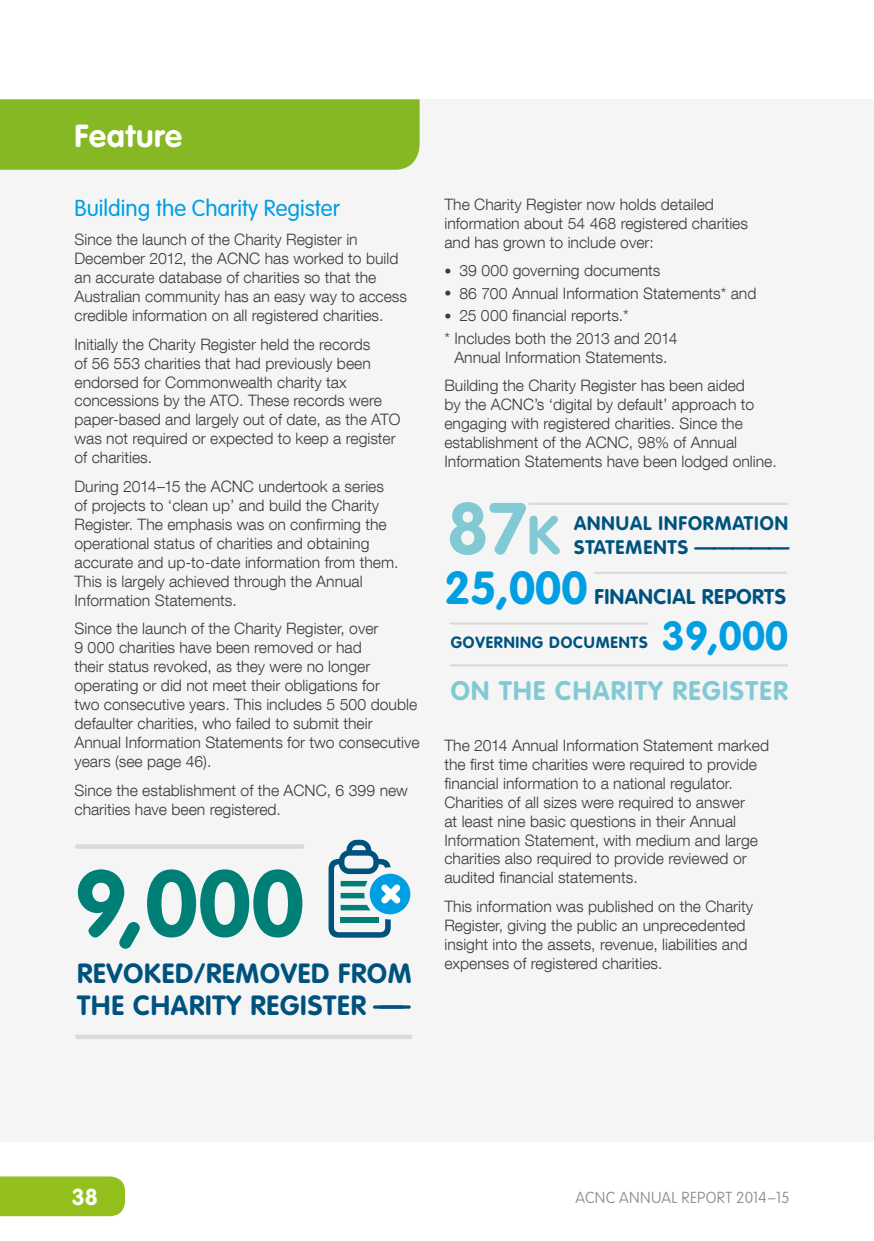
<style>
.page{position:relative;width:874px;height:1241px;background:#fff}
.page>*{position:absolute;margin:0;border:0;box-sizing:border-box;transform-origin:0 0}
.t1{font:700 92.4px "VAG Rounded";color:#007f77}
.t2{font:700 71.92px "VAG Rounded";color:#81cad4}
.t3{font:700 45.68px "VAG Rounded";color:#009ee3}
.t4{font:700 40.25px "VAG Rounded";color:#009ee3}
.Heading_case_study{font:700 31.5px "VAG Rounded";letter-spacing:.025em;color:#fff}
.t5{font:700 27.47px/32.9px "VAG Rounded";letter-spacing:.03em;color:#00527e}
.t6{font:700 26.43px "VAG Rounded";letter-spacing:.05em;color:#81cad4}
.Heading_2_-_Blue{font:300 22.75px "VAG Rounded";color:#009ee3}
.t7{font:700 22.75px "VAG Rounded";color:#fff}
.t8{font:700 21px "VAG Rounded";letter-spacing:.025em;color:#00527e}
.t9{font:700 19.43px "VAG Rounded";letter-spacing:.05em;color:#00527e}
.t10{font:700 16.1px "VAG Rounded";letter-spacing:.05em;color:#00527e}
.Feature_body{font:300 15.75px/18.9px "Helvetica Neue LT Com";color:#3c3b3b}
.t11{font:100 15.75px "VAG Rounded";letter-spacing:.02em;color:#898e90}
.s1{font-size:14px}
.s2{font-size:53.73px}
</style>
<div class="page">
<div style="left:0;top:1176px;width:125px;height:39px;background:#94c01e"></div>
<div style="left:0;top:99px;width:873px;height:1042px;background:#f5f5f5"></div>
<div style="left:0;top:99px;width:419px;height:71px;background:#86b824"></div>
<hr style="left:77px;top:844px;width:225px;height:4px;background:#dadad9">
<svg style="left:77px;top:1034px;width:333px;height:4px"></svg>
<div style="left:369px;top:873px;width:41px;height:41px;background:#009ee3;border-radius:20px"></div>
<svg style="left:328px;top:839px;width:72px;height:98px"></svg>
<div style="left:340px;top:916px;width:38px;height:6px;background:#007f77"></div>
<hr style="left:529px;top:502px;width:257px;height:3px;background:#dadad9">
<hr style="left:594px;top:571px;width:191px;height:3px;background:#dadad9">
<hr style="left:450px;top:622px;width:197px;height:2px;background:#dadad9">
<hr style="left:450px;top:664px;width:336px;height:2px;background:#dadad9">
<p class="Heading_case_study" style="left:74px;top:117px;width:109px">Feature</p>
<p class="Heading_2_-_Blue" style="left:74px;top:195px;width:267px">Building the Charity Register</p>
<p class="Feature_body" style="left:74px;top:230px;width:334px">Since the launch of the Charity Register in December 2012, the ACNC has worked to build an accurate database of charities so that the Australian community has an easy way to access credible information on all registered charities.</p>
<p class="Feature_body" style="left:74px;top:334px;width:327px">Initially the Charity Register held the records<br>of 56 553 charities that had previously been endorsed for Commonwealth charity tax concessions by the ATO. These records were paper‑based and largely out of date, as the ATO was not required or expected to keep a register of charities.</p>
<p class="Feature_body" style="left:74px;top:476px;width:325px">During 2014–15 the ACNC undertook a series of projects to ‘clean up’ and build the Charity Register. The emphasis was on confirming the operational status of charities and obtaining accurate and up‑to‑date information from them.<br>This is largely achieved through the Annual Information Statements.</p>
<p class="Feature_body" style="left:74px;top:619px;width:346px">Since the launch of the Charity Register, over<br>9 000 charities have been removed or had<br>their status revoked, as they were no longer operating or did not meet their obligations for<br>two consecutive years. This includes 5 500 double defaulter charities, who failed to submit their Annual Information Statements for two consecutive years (see page 46).</p>
<p class="Feature_body" style="left:74px;top:780px;width:335px">Since the establishment of the ACNC, 6 399 new charities have been registered.</p>
<p class="t1" style="left:74px;top:849px;width:231px">9,000</p>
<p class="t5" style="left:77px;top:956px;width:336px">REVOKED/REMOVED FROM<br>THE CHARITY REGISTER ——</p>
<p class="Feature_body" style="left:444px;top:194px;width:305px">The Charity Register now holds detailed information about 54 468 registered charities and has grown to include over:</p>
<p class="Feature_body" style="left:444px;top:261px;width:217px"><span class="s1">•</span> 39 000 governing documents</p>
<p class="Feature_body" style="left:444px;top:283px;width:313px"><span class="s1">•</span> 86 700 Annual Information Statements* and</p>
<p class="Feature_body" style="left:444px;top:306px;width:186px"><span class="s1">•</span> 25 000 financial reports.*</p>
<p class="Feature_body" style="left:444px;top:328px;width:235px;text-align:center">* Includes both the 2013 and 2014<br>Annual Information Statements.</p>
<p class="Feature_body" style="left:444px;top:376px;width:333px">Building the Charity Register has been aided<br>by the ACNC’s ‘digital by default’ approach to engaging with registered charities. Since the establishment of the ACNC, 98% of Annual Information Statements have been lodged online.</p>
<p class="t2" style="left:447px;top:486px;width:114px">87<span class="s2">K</span></p>
<p class="t9" style="left:573px;top:512px;width:215px">ANNUAL INFORMATION</p>
<p class="t9" style="left:573px;top:535px;width:216px">STATEMENTS —————</p>
<p class="t8" style="left:594px;top:584px;width:193px">FINANCIAL REPORTS</p>
<p class="t10" style="left:450px;top:633px;width:198px">GOVERNING DOCUMENTS</p>
<p class="t6" style="left:450px;top:675px;width:338px">ON THE CHARITY REGISTER</p>
<p class="t3" style="left:444px;top:561px;width:145px">25,000</p>
<p class="t4" style="left:661px;top:611px;width:128px">39,000</p>
<p class="Feature_body" style="left:444px;top:735px;width:326px">The 2014 Annual Information Statement marked the first time charities were required to provide financial information to a national regulator.<br>Charities of all sizes were required to answer<br>at least nine basic questions in their Annual Information Statement, with medium and large charities also required to provide reviewed or audited financial statements.</p>
<p class="Feature_body" style="left:444px;top:896px;width:310px">This information was published on the Charity Register, giving the public an unprecedented insight into the assets, revenue, liabilities and expenses of registered charities.</p>
<h3 class="t7" style="left:72px;top:1183px;width:28px">38</h3>
<p class="t11" style="left:575px;top:1187px;width:215px">ACNC ANNUAL REPORT 2014–15</p>
</div>
